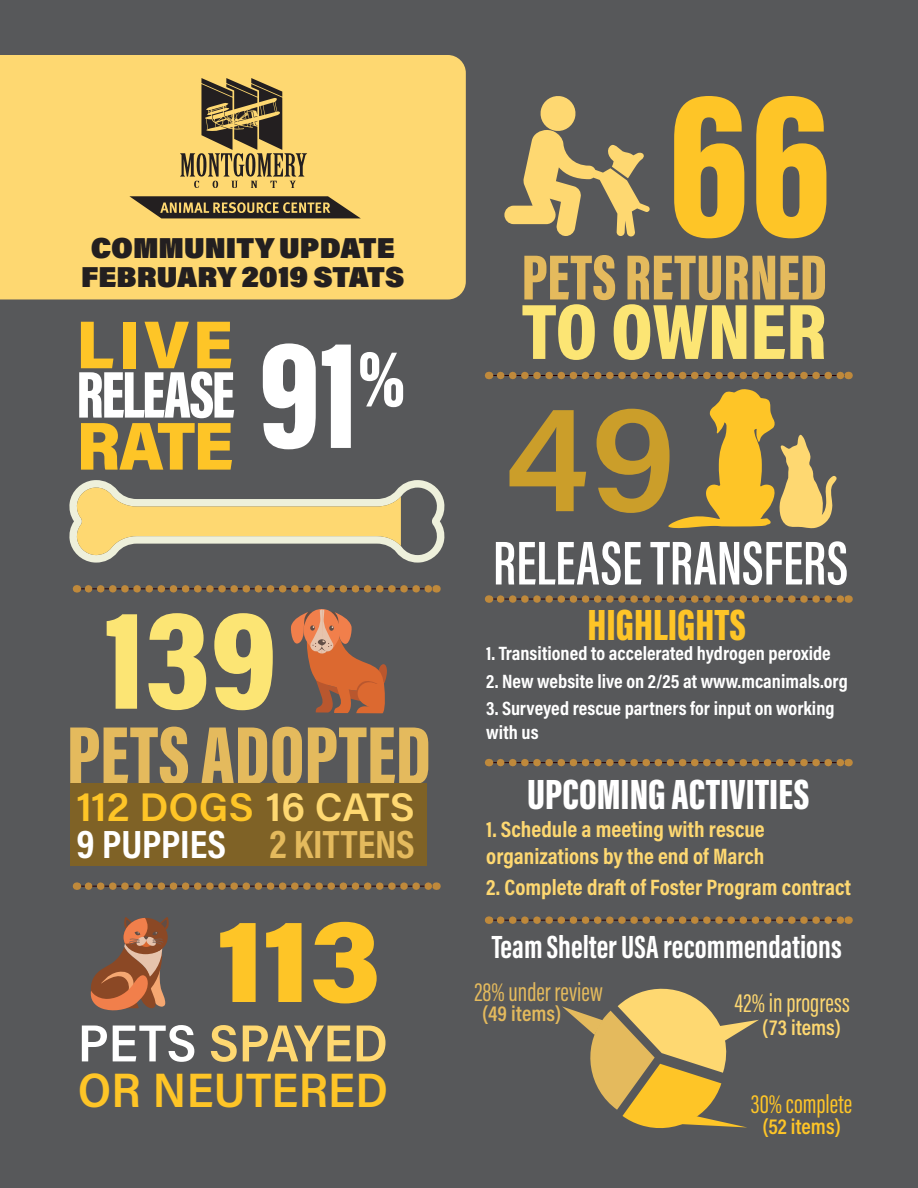
<style>
.page{position:relative;width:918px;height:1188px;background:#57585a}
.page>*{position:absolute;margin:0;border:0;box-sizing:border-box;transform-origin:0 0}
.t1{font:900 207.75px "Acumin Pro Extra Cond";color:#fec527}
.t2{font:900 154.5px "Acumin Pro Extra Cond";color:#fff}
.t3{font:600 145.95px "Acumin Pro";color:#cb9e2a}
.t4{font:900 139.5px "Acumin Pro Cond";color:#fce574}
.t5{font:900 114.6px "Acumin Pro";color:#fec527}
.t6{font:900 85.2px "Acumin Pro Extra Cond";color:#e4ba5d}
.t7{font:900 79.5px "Acumin Pro Cond";letter-spacing:-.005em;color:#fce574}
.t8{font:900 67.95px "Acumin Pro Semi Cond";letter-spacing:.02em;color:#fec527}
.t9{font:900 67.95px "Acumin Pro Extra Cond";letter-spacing:-.03em;color:#fff}
.t10{font:900 65.7px "Acumin Pro Extra Cond";color:#e4ba5d}
.t11{font:600 63.6px "Acumin Pro Extra Cond";color:#fff}
.t12{font:600 52.2px "Acumin Pro Semi Cond";color:#fed871}
.t13{font:600 48.45px "Acumin Pro Semi Cond";color:#fec527}
.t14{font:900 45px "Acumin Pro Extra Cond";color:#fec527}
.t15{font:900 43.5px "Acumin Pro Extra Cond";color:#fff}
.t16{font:700 39.9px "Acumin Pro Cond";color:#fff}
.t17{font:600 39.9px "Acumin Pro";color:#fec527}
.t18{font:700 33px "Acumin Pro Extra Cond";color:#fff}
.t19{font:900 28.95px/29.2px "Acumin Pro Semi Cond";color:#231f20;text-align:center}
.t20{font:27px "Acumin Pro Extra Cond";color:#e4ba5d}
.t21{font:27px "Acumin Pro Extra Cond";letter-spacing:.005em;color:#fed871}
.t22{font:27px "Acumin Pro Extra Cond";color:#fec527}
.t23{font:700 22.5px/27px "Acumin Pro Cond";color:#fed871}
.t24{font:600 21.9px "Acumin Pro Cond";color:#fed871}
.t25{font:600 21.9px "Acumin Pro Cond";color:#e4ba5d}
.t26{font:600 21.9px "Acumin Pro Cond";color:#fec527}
.t27{font:700 19.5px/23.4px "Acumin Pro Cond";color:#fff}
.s1{color:#fed871}
.s2{color:#e4ba5d}
.s3{color:#fff}
</style>
<div class="page">
<div style="left:0;top:55px;width:466px;height:244px;background:#fed871"></div>
<svg style="left:129px;top:196px;width:232px;height:22px;background:#685939"></svg>
<svg style="left:180px;top:78px;width:127px;height:110px;background:#ac9352"></svg>
<svg style="left:88px;top:585px;width:342px;height:8px"></svg>
<svg style="left:501px;top:759px;width:341px;height:7px"></svg>
<svg style="left:501px;top:916px;width:341px;height:8px"></svg>
<svg style="left:501px;top:372px;width:341px;height:7px"></svg>
<svg style="left:501px;top:595px;width:341px;height:8px"></svg>
<svg style="left:88px;top:882px;width:342px;height:8px"></svg>
<svg style="left:291px;top:609px;width:96px;height:104px"></svg>
<svg style="left:90px;top:917px;width:79px;height:94px"></svg>
<svg style="left:504px;top:96px;width:146px;height:140px"></svg>
<svg style="left:668px;top:389px;width:169px;height:140px"></svg>
<div style="left:70px;top:783px;width:357px;height:82px;background:#7f6226"></div>
<svg style="left:69px;top:480px;width:376px;height:83px"></svg>
<svg style="left:562px;top:988px;width:197px;height:140px"></svg>
<h3 class="t19" style="left:81px;top:232px;width:325px">COMMUNITY UPDATE<br>FEBRUARY 2019 STATS</h3>
<h3 class="t8" style="left:76px;top:297px;width:158px">LIVE</h3>
<h3 class="t9" style="left:76px;top:353px;width:160px">RELEASE</h3>
<h3 class="t8" style="left:76px;top:398px;width:159px">RATE</h3>
<h2 class="t2" style="left:259px;top:301px;width:148px">91<sup>%</sup></h2>
<h3 class="t4" style="left:104px;top:569px;width:175px">139</h3>
<h3 class="t6" style="left:67px;top:703px;width:366px">PETS ADOPTED</h3>
<h3 class="t17" style="left:76px;top:779px;width:340px">112 DOGS <span class="s1">16 CATS</span></h3>
<h3 class="t16" style="left:76px;top:818px;width:340px">9 PUPPIES <span class="s2">2 KITTENS</span></h3>
<h3 class="t5" style="left:217px;top:881px;width:165px">113</h3>
<h3 class="t12" style="left:78px;top:1007px;width:312px"><span class="s3">PETS</span> SPAYED</h3>
<h3 class="t13" style="left:78px;top:1056px;width:312px">OR NEUTERED</h3>
<h1 class="t1" style="left:668px;top:39px;width:165px">66</h1>
<h3 class="t10" style="left:522px;top:237px;width:307px">PETS RETURNED</h3>
<h3 class="t7" style="left:522px;top:280px;width:306px">TO OWNER</h3>
<h3 class="t3" style="left:504px;top:358px;width:174px">49</h3>
<h3 class="t11" style="left:493px;top:524px;width:357px">RELEASE TRANSFERS</h3>
<h3 class="t14" style="left:588px;top:597px;width:160px">HIGHLIGHTS</h3>
<p class="t27" style="left:486px;top:641px;width:346px">1. Transitioned to accelerated hydrogen peroxide</p>
<p class="t27" style="left:486px;top:669px;width:363px">2. New website live on 2/25 at www.mcanimals.org</p>
<p class="t27" style="left:486px;top:696px;width:350px">3. Surveyed rescue partners for input on working with us</p>
<h3 class="t15" style="left:527px;top:768px;width:284px">UPCOMING ACTIVITIES</h3>
<p class="t23" style="left:486px;top:815px;width:280px">1. Schedule a meeting with rescue organizations by the end of March</p>
<p class="t23" style="left:486px;top:873px;width:366px">2. Complete draft of Foster Program contract</p>
<h3 class="t18" style="left:492px;top:927px;width:352px">Team Shelter USA recommendations</h3>
<h3 class="t20" style="left:474px;top:976px;width:130px">28% under review</h3>
<h3 class="t21" style="left:735px;top:987px;width:117px">42% in progress</h3>
<p class="t24" style="left:762px;top:1013px;width:80px">(73 items)</p>
<p class="t25" style="left:482px;top:999px;width:81px">(49 items)</p>
<h3 class="t22" style="left:751px;top:1088px;width:103px">30% complete</h3>
<p class="t26" style="left:762px;top:1112px;width:80px">(52 items)</p>
</div>
